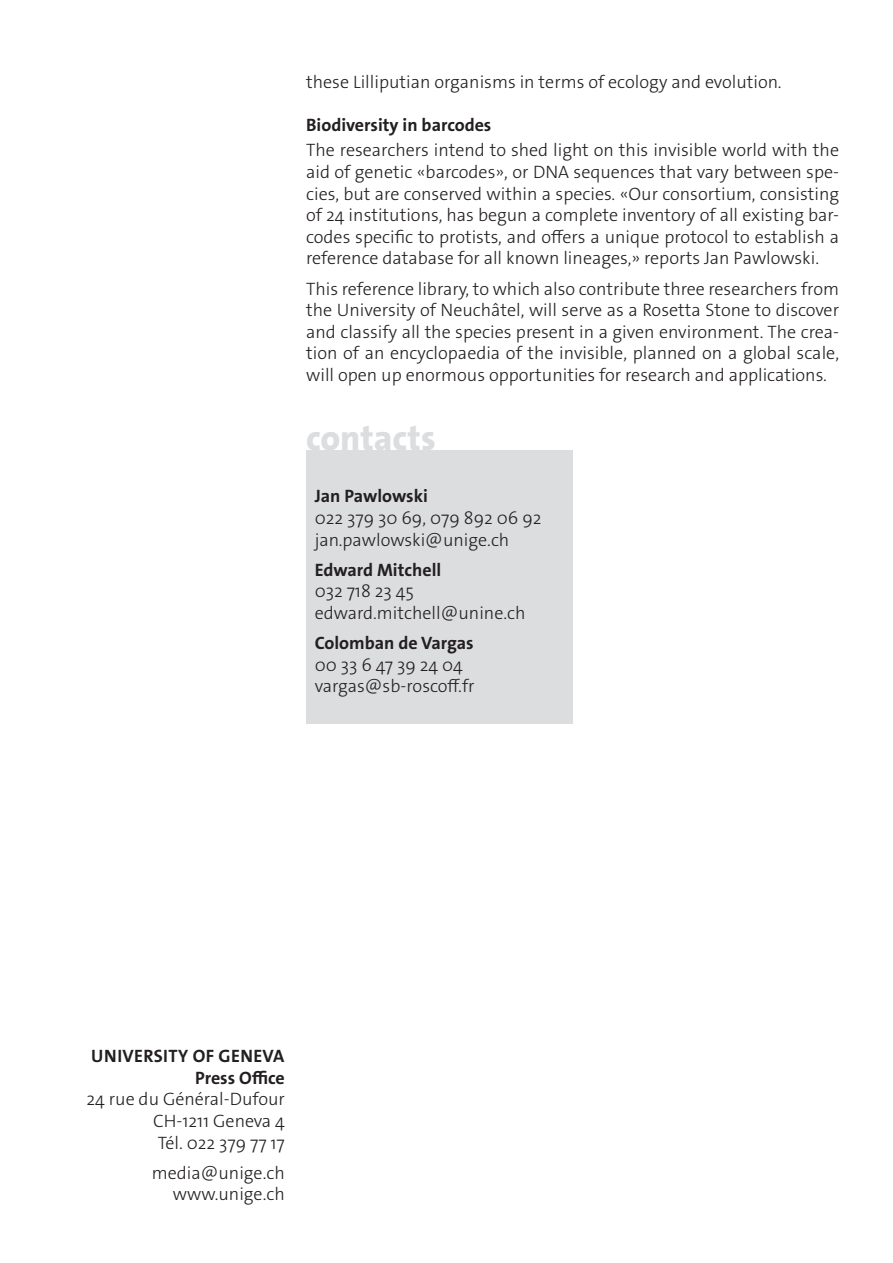
<style>
.page{position:relative;width:893px;height:1263px;background:#fff}
.page>*{position:absolute;margin:0;border:0;box-sizing:border-box;transform-origin:0 0}
.t1{font:800 35.7px "The Sans Os F";color:#dcdddf}
.t2{font:300 18px/21.6px "The Sans Os F";color:#231f20;text-align:justify}
.t3{font:700 18px/21.6px "The Sans Os F";color:#231f20;text-align:right}
</style>
<div class="page">
<div style="left:306px;top:450px;width:267px;height:274px;background:#dcdddf"></div>
<p class="t2" style="left:306px;top:71px;width:477px">these Lilliputian organisms in terms of ecology and evolution.</p>
<p class="t3" style="left:306px;top:114px;width:187px">Biodiversity in barcodes</p>
<p class="t2" style="left:306px;top:140px;width:534px">The researchers intend to shed light on this invisible world with the aid of genetic «barcodes», or DNA sequences that vary between spe&shy;cies, but are conserved within a species. «Our consortium, consisting of 24 institutions, has begun a complete inventory of all existing bar&shy;codes specific to protists, and offers a unique protocol to establish a reference database for all known lineages,» reports Jan Pawlowski.</p>
<p class="t2" style="left:306px;top:278px;width:534px">This reference library, to which also contribute three researchers from the University of Neuchâtel, will serve as a Rosetta Stone to discover and classify all the species present in a given environment. The crea&shy;tion of an encyclopaedia of the invisible, planned on a global scale, will open up enormous opportunities for research and applications.</p>
<h1 class="t1" style="left:306px;top:415px;width:131px">contacts</h1>
<p class="t3" style="left:315px;top:486px;width:115px">Jan Pawlowski</p>
<p class="t2" style="left:315px;top:507px;width:228px">022 379 30 69, 079 892 06 92 jan.pawlowski@unige.ch</p>
<p class="t3" style="left:315px;top:559px;width:128px">Edward Mitchell</p>
<p class="t2" style="left:315px;top:581px;width:212px">032 718 23 45 edward.mitchell@unine.ch</p>
<p class="t3" style="left:315px;top:632px;width:161px">Colomban de Vargas</p>
<p class="t2" style="left:315px;top:654px;width:161px">00 33 6 47 39 24 04 vargas@sb-roscoff.fr</p>
<p class="t3" style="left:91px;top:1045px;width:23px">Universit</p>
<p class="t3" style="left:178px;top:1045px;width:108px">Y OF GENEVA<br>Press Office</p>
<p class="t2" style="left:153px;top:1089px;width:133px;text-indent:-66px">24 rue du Général-Dufour CH-1211 Geneva 4<br>Tél. 022 379 77 17</p>
<p class="t2" style="left:152px;top:1162px;width:135px;text-align:right">media@unige.ch www.unige.ch</p>
</div>
